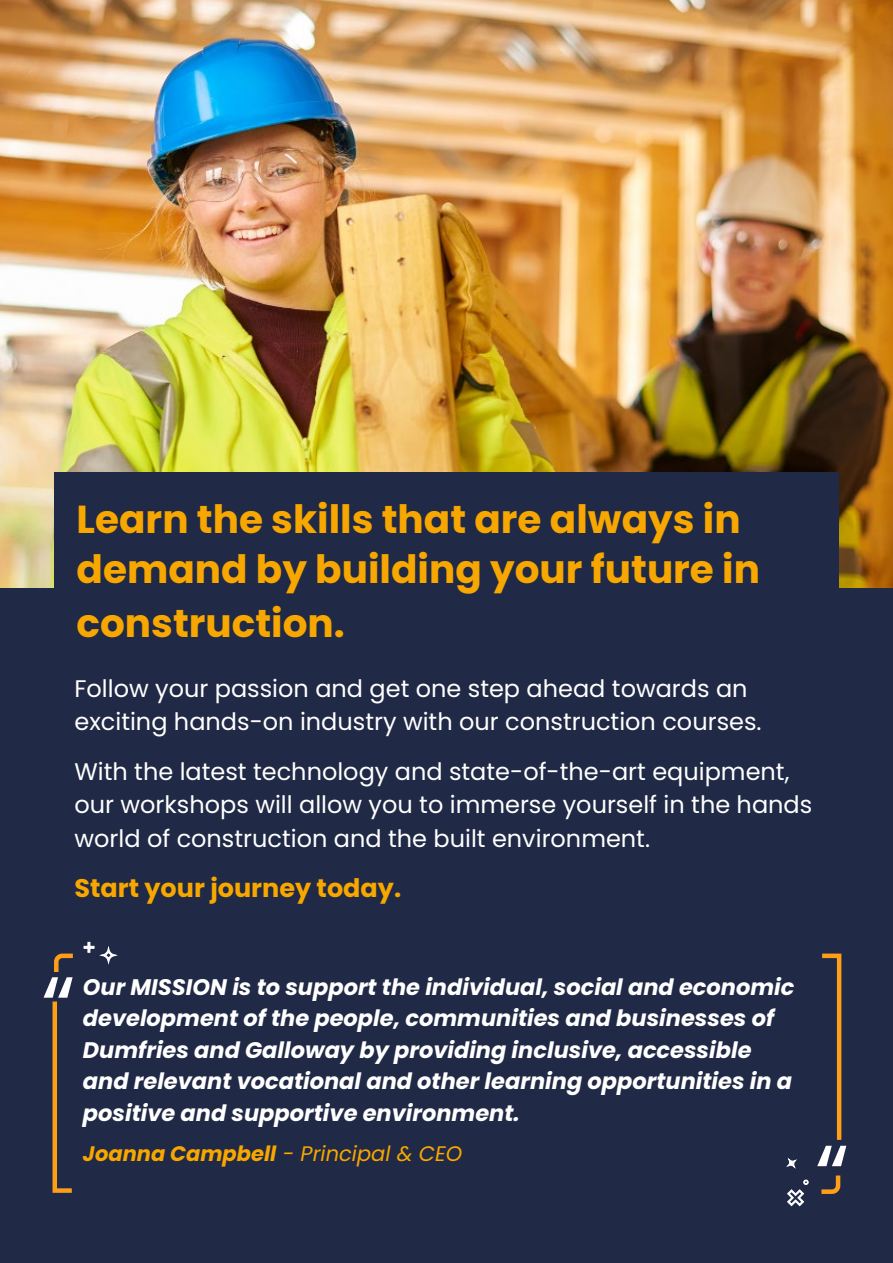
<style>
.page{position:relative;width:893px;height:1263px;background:#202945}
.page>*{position:absolute;margin:0;border:0;box-sizing:border-box;transform-origin:0 0}
.t1{font:90px "Poppins";color:#fff}
.t2{font:700 39px/49.5px "Poppins";color:#f7a700}
.t3{font:700 25.5px "Poppins";color:#f7a700}
.t4{font:24px/33px "Poppins";color:#fff}
.t5{font:italic 700 22.5px/31.5px "Poppins";color:#fff}
.t6{font:italic 700 21px "Poppins";color:#f7a700}
.s1{font-weight:400}
</style>
<div class="page">
<svg style="left:54px;top:953px;width:19px;height:19px"></svg>
<svg style="left:52px;top:1001px;width:20px;height:192px"></svg>
<svg style="left:821px;top:1175px;width:20px;height:19px"></svg>
<svg style="left:822px;top:953px;width:20px;height:187px"></svg>
<svg style="left:787px;top:1159px;width:9px;height:8px"></svg>
<svg style="left:787px;top:1180px;width:21px;height:26px"></svg>
<svg style="left:100px;top:947px;width:17px;height:16px"></svg>
<svg style="left:84px;top:942px;width:10px;height:10px"></svg>
<img style="left:0;top:0;width:893px;height:587px">
<div style="left:54px;top:472px;width:785px;height:231px;background:#202945"></div>
<h2 class="t2" style="left:77px;top:495px;width:685px">Learn the skills that are always in demand by building your future in</h2>
<h2 class="t2" style="left:77px;top:598px;width:270px">construction.</h2>
<p class="t4" style="left:74px;top:673px;width:689px">Follow your passion and get one step ahead towards an exciting hands-on industry with our construction courses.</p>
<p class="t4" style="left:74px;top:756px;width:739px">With the latest technology and state-of-the-art equipment, our workshops will allow you to immerse yourself in the hands world of construction and the built environment.</p>
<p class="t3" style="left:74px;top:873px;width:328px">Start your journey today.</p>
<h1 class="t1" style="left:41px;top:956px;width:36px">“</h1>
<p class="t5" style="left:83px;top:971px;width:713px">Our MISSION is to support the individual, social and economic development of the people, communities and businesses of Dumfries and Galloway by providing inclusive, accessible and relevant vocational and other learning opportunities in a positive and supportive environment.</p>
<p class="t6" style="left:83px;top:1141px;width:381px">Joanna Campbell <span class="s1">- Principal &amp; CEO</span></p>
<h1 class="t1" style="left:815px;top:1125px;width:36px">“</h1>
</div>
